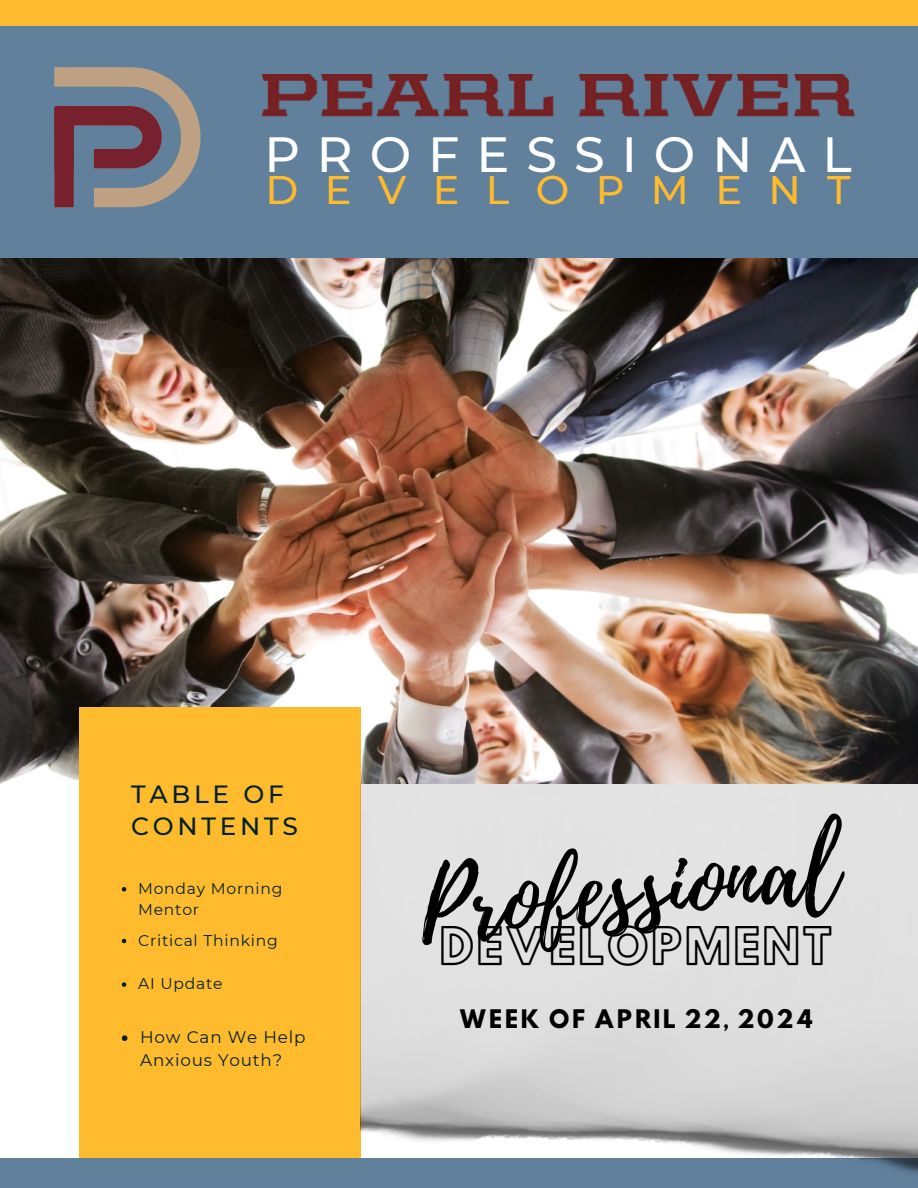
<style>
.page{position:relative;width:918px;height:1188px;background:#fff}
.page>*{position:absolute;margin:0;border:0;box-sizing:border-box;transform-origin:0 0}
.t1{font:99px "Playlist Script";color:#000}
.t2{font:500 49.35px "Montserrat";letter-spacing:.345em;color:#fff}
.t3{font:44.7px "Hussar Ekologiczne 1";letter-spacing:.06em;color:#000}
.t4{font:500 39.9px "Montserrat";letter-spacing:.66em;color:#fdbb2d}
.t5{font:500 24.9px/31.5px "Montserrat";letter-spacing:.15em;color:#042125}
.t6{font:22.65px "Hussar Bd";letter-spacing:.09em;color:#000}
.t7{font:16.8px/22.5px "Montserrat";letter-spacing:.05em;color:#042125}
.t8{font:15.6px/21.3px "Montserrat";letter-spacing:.05em;color:#042125}
</style>
<div class="page">
<img style="left:0;top:258px;width:918px;height:526px">
<div style="left:0;top:26px;width:918px;height:232px;background:#60809c"></div>
<div style="left:79px;top:707px;width:281px;height:469px;background:#fdbb2d"></div>
<div style="left:0;top:0;width:918px;height:26px;background:#fdbb2d"></div>
<div style="left:0;top:1158px;width:918px;height:30px;background:#60809c"></div>
<img style="left:262px;top:74px;width:592px;height:43px">
<svg style="left:54px;top:67px;width:147px;height:140px"></svg>
<img style="left:361px;top:784px;width:557px;height:390px">
<svg style="left:122px;top:887px;width:4px;height:5px"></svg>
<svg style="left:122px;top:939px;width:4px;height:4px"></svg>
<svg style="left:122px;top:982px;width:4px;height:5px"></svg>
<svg style="left:122px;top:1035px;width:5px;height:6px"></svg>
<h2 class="t2" style="left:264px;top:120px;width:589px">PROFESSIONAL</h2>
<h3 class="t4" style="left:266px;top:162px;width:587px">DEVELOPMENT</h3>
<h3 class="t5" style="left:131px;top:778px;width:168px">TABLE OF<br>CONTENTS</h3>
<p class="t8" style="left:138px;top:877px;width:146px">Monday Morning<br>Mentor</p>
<p class="t8" style="left:138px;top:929px;width:141px">Critical Thinking</p>
<p class="t8" style="left:138px;top:972px;width:86px">AI Update</p>
<p class="t7" style="left:140px;top:1025px;width:167px">How Can We Help<br>Anxious Youth?</p>
<h1 class="t1" style="left:413px;top:835px;width:421px;rotate:-5deg">Professional</h1>
<h3 class="t3" style="left:440px;top:910px;width:394px">DEVELOPMENT</h3>
<h3 class="t6" style="left:459px;top:1000px;width:356px">WEEK OF APRIL 22, 2024</h3>
</div>
